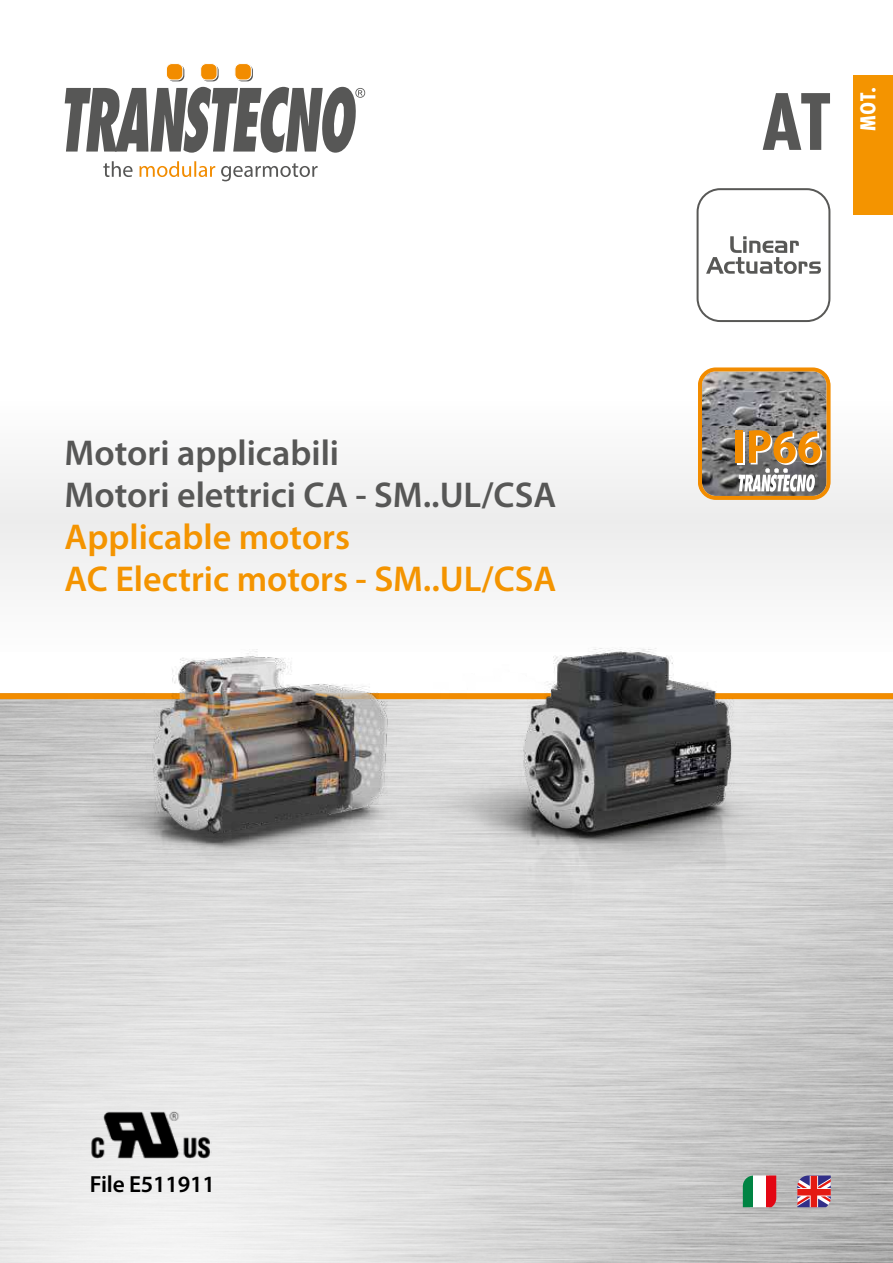
<style>
.page{position:relative;width:893px;height:1263px;background:#fff}
.page>*{position:absolute;margin:0;border:0;box-sizing:border-box;transform-origin:0 0}
.t1{font:700 85.2px "Futura PT Cond";color:#575756}
.t2{font:600 36px/42px "Myriad Pro";color:#575756}
.t3{font:600 36px/42px "Myriad Pro";color:#f49400}
.t4{font:600 23.4px "Myriad Pro";letter-spacing:-.01em;color:#000}
.t5{font:700 22.5px "Futura PT Cond";color:#fff;scale:1.08 1}
</style>
<div class="page">
<div style="left:0;top:393px;width:893px;height:259px;background:#f5f5f5"></div>
<div style="left:766px;top:1175px;width:10px;height:32px;background:#e30613"></div>
<div style="left:743px;top:1175px;width:10px;height:32px;background:#008443"></div>
<svg style="left:797px;top:1176px;width:34px;height:31px"></svg>
<div style="left:853px;top:75px;width:40px;height:140px;background:#f49400"></div>
<svg style="left:202px;top:65px;width:17px;height:16px"></svg>
<div style="left:201px;top:64px;width:16px;height:16px;background:#f28c00;border-radius:6px"></div>
<div style="left:200px;top:63px;width:17px;height:17px;border:1px solid #fff;border-radius:6px"></div>
<svg style="left:168px;top:65px;width:16px;height:16px"></svg>
<div style="left:166px;top:64px;width:17px;height:16px;background:#f28c00;border-radius:6px"></div>
<div style="left:166px;top:63px;width:17px;height:17px;border:1px solid #fff;border-radius:6px"></div>
<svg style="left:236px;top:65px;width:17px;height:16px"></svg>
<div style="left:235px;top:64px;width:16px;height:16px;background:#f28c00;border-radius:6px"></div>
<div style="left:234px;top:63px;width:18px;height:17px;border:1px solid #fff;border-radius:6px"></div>
<svg style="left:65px;top:87px;width:300px;height:66px"></svg>
<svg style="left:221px;top:163px;width:97px;height:18px"></svg>
<svg style="left:139px;top:161px;width:76px;height:16px"></svg>
<svg style="left:103px;top:161px;width:30px;height:16px"></svg>
<div style="left:697px;top:188px;width:133px;height:134px;border:2px solid #585856;border-radius:23px"></div>
<svg style="left:706px;top:236px;width:115px;height:38px"></svg>
<img style="left:0;top:653px;width:391px;height:314px">
<img style="left:391px;top:649px;width:502px;height:349px">
<img style="left:90px;top:1102px;width:121px;height:68px">
<svg style="left:698px;top:367px;width:132px;height:133px;background:#9f8b72"></svg>
<p class="t2" style="left:65px;top:431px;width:493px">Motori applicabili<br>Motori elettrici CA - SM..UL/CSA</p>
<p class="t3" style="left:65px;top:515px;width:493px">Applicable motors<br>AC Electric motors - SM..UL/CSA</p>
<h1 class="t1" style="left:762px;top:72px;width:69px">AT</h1>
<p class="t5" style="left:855px;top:131px;width:42px;rotate:-90deg">MOT.</p>
<p class="t4" style="left:90px;top:1169px;width:126px">File E511911</p>
</div>
